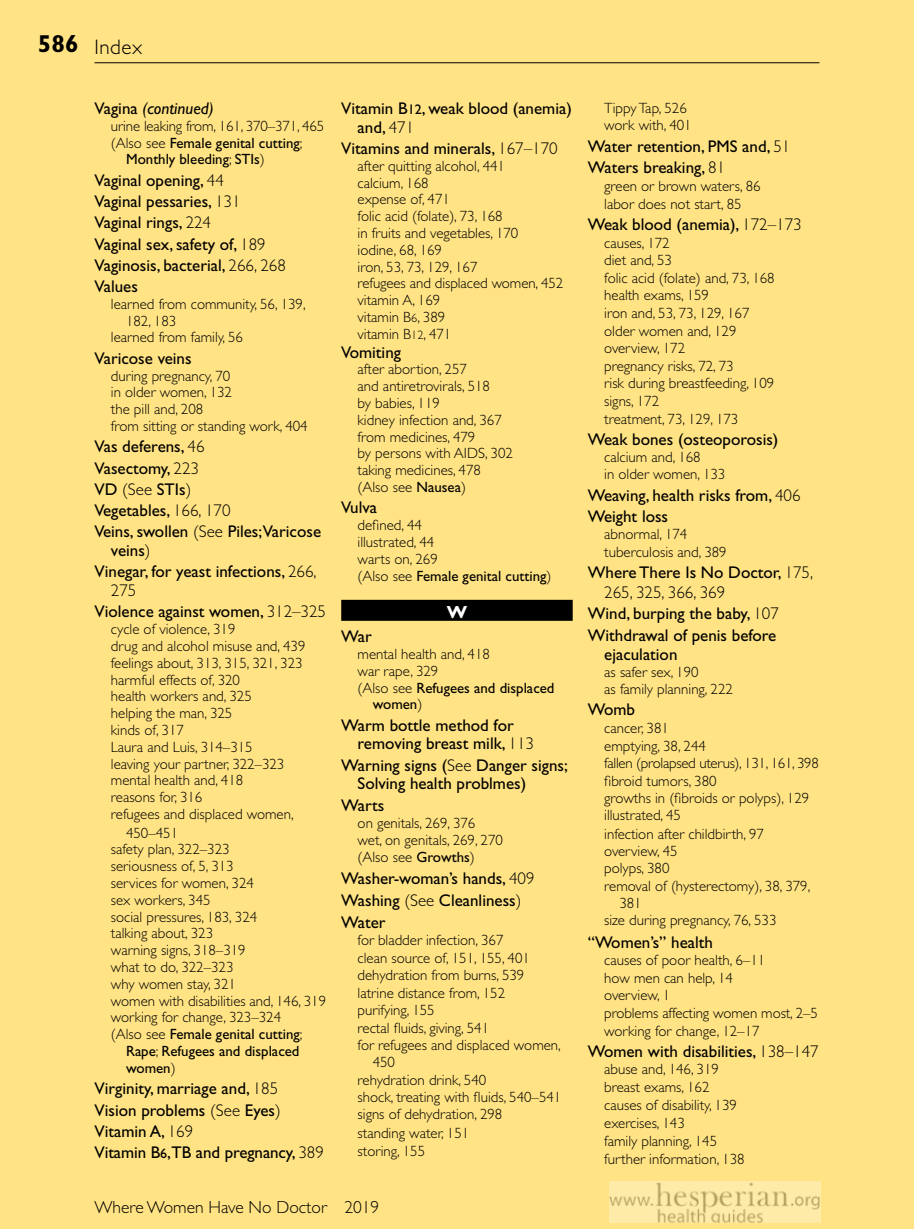
<style>
.page{position:relative;width:914px;height:1229px;background:#fff}
.page>*{position:absolute;margin:0;border:0;box-sizing:border-box;transform-origin:0 0}
.t1{font:300 21px "Gill Sans Std";letter-spacing:.025em;color:#000}
.t2{font:300 17.5px "Gill Sans Std";color:#000}
.t3{font:700 17.5px "Gill Sans Std";color:#fff}
.t4{font:16.97px/21.3px "Gill Sans Std";color:#000}
.t5{font:italic 16.97px "Gill Sans Std";color:#000}
.t6{font:300 14.88px/16.8px "Gill Sans Std";color:#000}
.t7{font:14.88px "Gill Sans Std";color:#000}
.s1{font-weight:700;font-size:24.5px}
.s2{font-style:normal}
.s3{font-weight:300}
.s4{font-size:14px}
.s5{font-size:12.25px}
.s6{font-weight:400}
</style>
<div class="page">
<div style="left:0;top:0;width:914px;height:1228px;background:#ffe384"></div>
<img style="left:609px;top:1181px;width:211px;height:41px">
<hr style="left:94px;top:62px;width:725px;height:1px;background:#000">
<div style="left:341px;top:600px;width:231px;height:21px;background:#000"></div>
<h1 class="t1" style="left:38px;top:35px;width:106px"><span class="s1">586</span> Index</h1>
<p class="t5" style="left:94px;top:99px;width:121px"><span class="s2">Vagina</span> (continued)</p>
<p class="t6" style="left:111px;top:118px;width:215px">urine leaking from, 161, 370–371, 465</p>
<p class="t7" style="left:111px;top:134px;width:193px"><span class="s3">(Also see</span> Female genital cutting<span class="s3">;</span></p>
<p class="t7" style="left:126px;top:151px;width:140px">Monthly bleeding<span class="s3">;</span> STIs<span class="s3">)</span></p>
<p class="t4" style="left:94px;top:169px;width:193px">Vaginal opening, <span class="s3">44<br></span>Vaginal pessaries, <span class="s3">131<br></span>Vaginal rings, <span class="s3">224<br></span>Vaginal sex, safety of, <span class="s3">189<br></span>Vaginosis, bacterial, <span class="s3">266, 268<br></span>Values</p>
<p class="t6" style="left:111px;top:296px;width:196px">learned from community, 56, 139,</p>
<p class="t6" style="left:126px;top:312px;width:52px">182, 183</p>
<p class="t6" style="left:111px;top:329px;width:134px">learned from family, 56</p>
<p class="t4" style="left:94px;top:347px;width:99px">Varicose veins</p>
<p class="t6" style="left:111px;top:367px;width:198px">during pregnancy, 70<br>in older women, 132<br>the pill and, 208<br>from sitting or standing work, 404</p>
<p class="t4" style="left:94px;top:436px;width:228px">Vas deferens, <span class="s3">46<br></span>Vasectomy, <span class="s3">223<br></span>VD <span class="s3">(See</span> STIs<span class="s3">)<br></span>Vegetables, <span class="s3">166, 170<br></span>Veins, swollen <span class="s3">(See</span> Piles;Varicose</p>
<p class="t4" style="left:94px;top:540px;width:223px;text-indent:16px">veins<span class="s3">)<br></span>Vinegar, for yeast infections, <span class="s3">266,</span></p>
<p class="t4" style="left:94px;top:580px;width:233px;text-indent:16px"><span class="s3">275<br></span>Violence against women, <span class="s3">312–325</span></p>
<p class="t6" style="left:111px;top:621px;width:196px">cycle of violence, 319<br>drug and alcohol misuse and, 439 feelings about, 313, 315, 321, 323 harmful effects of, 320<br>health workers and, 325<br>helping the man, 325<br>kinds of, 317<br>Laura and Luis, 314–315<br>leaving your partner, 322–323 mental health and, 418<br>reasons for, 316<br>refugees and displaced women,</p>
<p class="t6" style="left:126px;top:824px;width:54px">450–451</p>
<p class="t6" style="left:111px;top:841px;width:120px">safety plan, 322–323</p>
<p class="t6" style="left:111px;top:858px;width:124px">seriousness of, 5, 313</p>
<p class="t6" style="left:111px;top:875px;width:144px">services for women, 324</p>
<p class="t6" style="left:111px;top:891px;width:101px">sex workers, 345</p>
<p class="t6" style="left:111px;top:908px;width:148px">social pressures, 183, 324</p>
<p class="t6" style="left:111px;top:925px;width:104px">talking about, 323</p>
<p class="t6" style="left:111px;top:942px;width:136px">warning signs, 318–319</p>
<p class="t6" style="left:111px;top:958px;width:124px">what to do, 322–323</p>
<p class="t6" style="left:111px;top:975px;width:126px">why women stay, 321</p>
<p class="t6" style="left:111px;top:992px;width:217px">women with disabilities and, 146, 319</p>
<p class="t6" style="left:111px;top:1009px;width:172px">working for change, 323–324</p>
<p class="t7" style="left:111px;top:1025px;width:193px"><span class="s3">(Also see</span> Female genital cutting<span class="s3">;</span></p>
<p class="t7" style="left:126px;top:1042px;width:175px">Rape<span class="s3">;</span> Refugees and displaced</p>
<p class="t7" style="left:126px;top:1059px;width:51px">women<span class="s3">)</span></p>
<p class="t4" style="left:94px;top:1078px;width:231px">Virginity, marriage and, <span class="s3">185<br></span>Vision problems <span class="s3">(See</span> Eyes<span class="s3">)<br></span>Vitamin A, <span class="s3">169<br></span>Vitamin B<span class="s4">6</span>,TB and pregnancy, <span class="s3">389</span></p>
<p class="t4" style="left:357px;top:99px;width:216px;line-height:18.7px;text-indent:-16px">Vitamin B<span class="s4">12</span>, weak blood (anemia) and, <span class="s3">471</span></p>
<p class="t4" style="left:341px;top:138px;width:218px">Vitamins and minerals, <span class="s3">167–170</span></p>
<p class="t6" style="left:357px;top:158px;width:207px">after quitting alcohol, 441<br>calcium, 168<br>expense of, 471<br>folic acid (folate), 73, 168<br>in fruits and vegetables, 170<br>iodine, 68, 169<br>iron, 53, 73, 129, 167<br>refugees and displaced women, 452 vitamin A, 169<br>vitamin B<span class="s5">6</span>, 389<br>vitamin B<span class="s5">12</span>, 471</p>
<p class="t4" style="left:341px;top:341px;width:61px">Vomiting</p>
<p class="t6" style="left:357px;top:361px;width:157px">after abortion, 257<br>and antiretrovirals, 518<br>by babies, 119<br>kidney infection and, 367 from medicines, 479<br>by persons with AIDS, 302 taking medicines, 478 (Also see <span class="s6">Nausea</span>)</p>
<p class="t4" style="left:341px;top:497px;width:37px">Vulva</p>
<p class="t6" style="left:357px;top:517px;width:195px">defined, 44<br>illustrated, 44<br>warts on, 269<br>(Also see <span class="s6">Female genital cutting</span>)</p>
<p class="t3" style="left:447px;top:602px;width:22px">W</p>
<p class="t4" style="left:341px;top:626px;width:32px">War</p>
<p class="t6" style="left:357px;top:645px;width:134px">mental health and, 418</p>
<p class="t6" style="left:357px;top:662px;width:82px">war rape, 329</p>
<p class="t7" style="left:357px;top:679px;width:198px"><span class="s3">(Also see</span> Refugees and displaced</p>
<p class="t7" style="left:373px;top:695px;width:51px">women<span class="s3">)</span></p>
<p class="t4" style="left:357px;top:715px;width:178px;line-height:18.7px;text-indent:-16px">Warm bottle method for removing breast milk, <span class="s3">113</span></p>
<p class="t4" style="left:357px;top:755px;width:212px;line-height:18.7px;text-indent:-16px">Warning signs (<span class="s3">See</span> Danger signs;<br>Solving health problmes)</p>
<p class="t4" style="left:341px;top:794px;width:45px">Warts</p>
<p class="t6" style="left:357px;top:814px;width:147px">on genitals, 269, 376 wet, on genitals, 269, 270 (Also see <span class="s6">Growths</span>)</p>
<p class="t4" style="left:341px;top:867px;width:195px;line-height:22.1px">Washer-woman’s hands, <span class="s3">409<br></span>Washing <span class="s3">(See</span> Cleanliness<span class="s3">)<br></span>Water</p>
<p class="t6" style="left:357px;top:932px;width:147px">for bladder infection, 367</p>
<p class="t6" style="left:357px;top:949px;width:174px">clean source of, 151, 155, 401</p>
<p class="t6" style="left:357px;top:967px;width:168px">dehydration from burns, 539</p>
<p class="t6" style="left:357px;top:984px;width:149px">latrine distance from, 152</p>
<p class="t6" style="left:357px;top:1001px;width:79px">purifying, 155</p>
<p class="t6" style="left:357px;top:1019px;width:133px">rectal fluids, giving, 541</p>
<p class="t6" style="left:357px;top:1036px;width:205px">for refugees and displaced women,</p>
<p class="t6" style="left:373px;top:1053px;width:24px">450</p>
<p class="t6" style="left:357px;top:1071px;width:130px">rehydration drink, 540</p>
<p class="t6" style="left:357px;top:1088px;width:205px">shock, treating with fluids, 540–541</p>
<p class="t6" style="left:357px;top:1106px;width:146px">signs of dehydration, 298</p>
<p class="t6" style="left:357px;top:1124px;width:113px;line-height:17.5px">standing water, 151 storing, 155</p>
<p class="t2" style="left:94px;top:1197px;width:234px">Where Women Have No Doctor</p>
<p class="t2" style="left:370px;top:1197px;width:10px">8</p>
<p class="t2" style="left:344px;top:1197px;width:36px">2019</p>
<p class="t6" style="left:604px;top:99px;width:89px;line-height:17.5px">Tippy Tap, 526 work with, 401</p>
<p class="t4" style="left:588px;top:135px;width:204px">Water retention, PMS and, <span class="s3">51<br></span>Waters breaking, <span class="s3">81</span></p>
<p class="t6" style="left:604px;top:177px;width:158px;line-height:17.7px">green or brown waters, 86 labor does not start, 85</p>
<p class="t4" style="left:588px;top:214px;width:215px">Weak blood (anemia), <span class="s3">172–173</span></p>
<p class="t6" style="left:604px;top:234px;width:172px;line-height:17.5px">causes, 172<br>diet and, 53<br>folic acid (folate) and, 73, 168 health exams, 159<br>iron and, 53, 73, 129, 167 older women and, 129 overview, 172<br>pregnancy risks, 72, 73<br>risk during breastfeeding, 109 signs, 172<br>treatment, 73, 129, 173</p>
<p class="t4" style="left:588px;top:429px;width:192px">Weak bones (osteoporosis)</p>
<p class="t6" style="left:604px;top:449px;width:123px">calcium and, 168<br>in older women, 133</p>
<p class="t4" style="left:588px;top:484px;width:214px">Weaving, health risks from, <span class="s3">406<br></span>Weight loss</p>
<p class="t6" style="left:604px;top:526px;width:124px">abnormal, 174 tuberculosis and, 389</p>
<p class="t4" style="left:604px;top:563px;width:210px;line-height:19.1px;text-indent:-16px">Where There Is No Doctor, <span class="s3">175,<br>265, 325, 366, 369</span></p>
<p class="t4" style="left:588px;top:603px;width:192px">Wind, burping the baby, <span class="s3">107<br></span>Withdrawal of penis before</p>
<p class="t4" style="left:604px;top:643px;width:75px">ejaculation</p>
<p class="t6" style="left:604px;top:663px;width:130px">as safer sex, 190<br>as family planning, 222</p>
<p class="t4" style="left:588px;top:699px;width:49px">Womb</p>
<p class="t6" style="left:604px;top:719px;width:216px;line-height:17.3px">cancer, 381<br>emptying, 38, 244<br>fallen (prolapsed uterus), 131, 161, 398 fibroid tumors, 380<br>growths in (fibroids or polyps), 129 illustrated, 45</p>
<p class="t6" style="left:604px;top:825px;width:161px">infection after childbirth, 97</p>
<p class="t6" style="left:604px;top:842px;width:75px">overview, 45</p>
<p class="t6" style="left:604px;top:860px;width:67px">polyps, 380</p>
<p class="t6" style="left:604px;top:877px;width:208px">removal of (hysterectomy), 38, 379,</p>
<p class="t6" style="left:619px;top:894px;width:24px">381</p>
<p class="t6" style="left:604px;top:912px;width:174px">size during pregnancy, 76, 533</p>
<p class="t4" style="left:588px;top:931px;width:127px">“Women’s” health</p>
<p class="t6" style="left:604px;top:951px;width:215px;line-height:17.5px">causes of poor health, 6–11<br>how men can help, 14<br>overview, 1<br>problems affecting women most, 2–5 working for change, 12–17</p>
<p class="t4" style="left:588px;top:1040px;width:232px">Women with disabilities, <span class="s3">138–147</span></p>
<p class="t6" style="left:604px;top:1060px;width:142px;line-height:18px">abuse and, 146, 319 breast exams, 162 causes of disability, 139 exercises, 143<br>family planning, 145 further information, 138</p>
</div>
